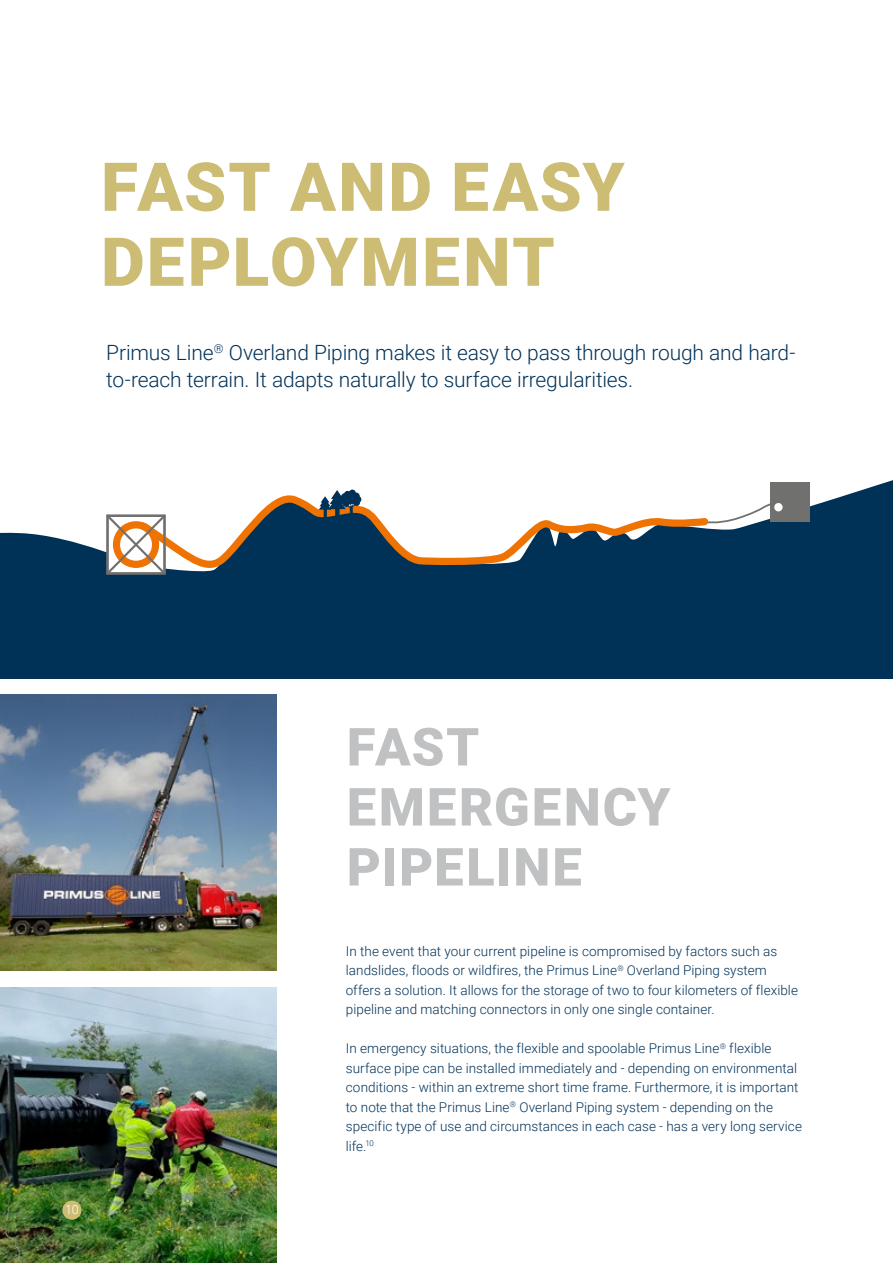
<style>
.page{position:relative;width:893px;height:1263px;background:#fff}
.page>*{position:absolute;margin:0;border:0;box-sizing:border-box;transform-origin:0 0}
.t1{font:900 67.5px/75px "Roboto";letter-spacing:.03em;color:#cdbd74}
.t2{font:900 52.5px/60px "Roboto";letter-spacing:.035em;color:#c0c1c2}
.t3{font:300 21px/27px "Roboto";letter-spacing:-.01em;color:#003259}
.t4{font:300 13.5px/19.5px "Roboto";letter-spacing:.005em;color:#003259}
.t5{font:300 12.6px "Roboto";color:#fff}
</style>
<div class="page">
<img style="left:0;top:987px;width:276px;height:276px">
<img style="left:0;top:694px;width:276px;height:277px">
<svg style="left:0;top:480px;width:893px;height:198px;background:#1f4a6b"></svg>
<svg style="left:712px;top:500px;width:68px;height:27px"></svg>
<div style="left:770px;top:482px;width:40px;height:39px;background:#70706f"></div>
<div style="left:774px;top:503px;width:9px;height:8px;background:#fff;border-radius:50%"></div>
<svg style="left:134px;top:490px;width:578px;height:84px"></svg>
<svg style="left:104px;top:512px;width:64px;height:65px"></svg>
<div style="left:106px;top:515px;width:60px;height:59px;border:2px solid #70706f"></div>
<svg style="left:312px;top:490px;width:49px;height:61px;background:#344f63"></svg>
<div style="left:62px;top:1200px;width:19px;height:20px;background:#cdbd74;border-radius:50%"></div>
<h1 class="t1" style="left:101px;top:147px;width:525px">FAST AND EASY<br>DEPLOYMENT</h1>
<h3 class="t3" style="left:106px;top:338px;width:691px">Primus Line<sup>®</sup> Overland Piping makes it easy to pass through rough and hard&shy;to-reach terrain. It adapts naturally to surface irregularities.</h3>
<p class="t5" style="left:65px;top:1201px;width:15px">10</p>
<h2 class="t2" style="left:347px;top:715px;width:325px">FAST<br>EMERGENCY<br>PIPELINE</h2>
<p class="t4" style="left:346px;top:940px;width:454px">In the event that your current pipeline is compromised by factors such as landslides, floods or wildfires, the Primus Line<sup>®</sup> Overland Piping system offers a solution. It allows for the storage of two to four kilometers of flexible pipeline and matching connectors in only one single container.</p>
<p class="t4" style="left:346px;top:1038px;width:458px">In emergency situations, the flexible and spoolable Primus Line<sup>®</sup> flexible surface pipe can be installed immediately and - depending on environmental conditions - within an extreme short time frame. Furthermore, it is important to note that the Primus Line<sup>®</sup> Overland Piping system - depending on the specific type of use and circumstances in each case - has a very long service life.<sup>10</sup></p>
</div>
